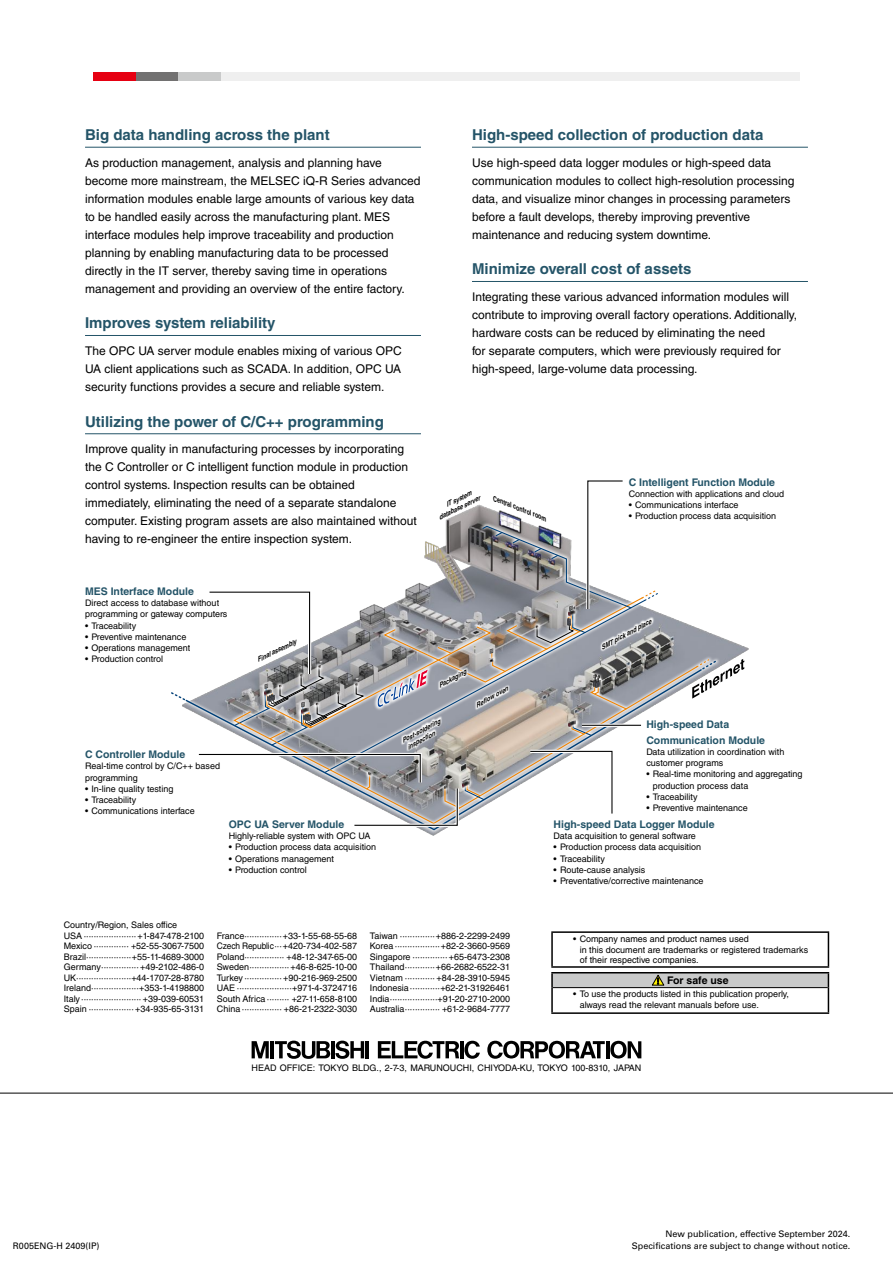
<style>
.page{position:relative;width:893px;height:1263px;background:#fff}
.page>*{position:absolute;margin:0;border:0;box-sizing:border-box;transform-origin:0 0}
.t1{font:700 15px "Helvetica LT Std";color:#245468}
.t2{font:12px/18px "Helvetica LT Std";color:#000}
.t3{font:700 10.5px/15.8px "Helvetica LT Std";color:#245468}
.t4{font:700 10.5px "Helvetica LT Std";color:#000}
.t5{font:9px/10.5px "Helvetica LT Std";color:#000}
.t6{font:9px/11.2px "Univers LT Std";color:#000;text-align:right}
.t7{font:italic 700 7.05px "Helvetica LT Std";color:#000;scale:.81 1}
.t8{font:italic 700 6.9px/8.2px "Helvetica LT Std";color:#000;scale:.87 1}
.t9{font:italic 700 6.75px/7.9px "Helvetica LT Std";color:#000;scale:.91 1}
</style>
<div class="page">
<hr style="left:551px;top:931px;width:278px;height:2px;background:#000">
<hr style="left:551px;top:933px;width:2px;height:33px;background:#000">
<hr style="left:828px;top:933px;width:1px;height:33px;background:#000">
<hr style="left:551px;top:966px;width:278px;height:2px;background:#000">
<div style="left:552px;top:973px;width:276px;height:15px;background:#c9caca"></div>
<hr style="left:551px;top:972px;width:278px;height:1px;background:#000">
<svg style="left:551px;top:973px;width:2px;height:15px"></svg>
<hr style="left:551px;top:988px;width:2px;height:24px;background:#000">
<svg style="left:828px;top:973px;width:1px;height:39px"></svg>
<hr style="left:551px;top:1012px;width:278px;height:2px;background:#000">
<hr style="left:553px;top:987px;width:275px;height:1px;background:#000">
<svg style="left:652px;top:975px;width:12px;height:10px"></svg>
<svg style="left:252px;top:1041px;width:17px;height:17px"></svg>
<hr style="left:366px;top:1041px;width:3px;height:17px;background:#000">
<hr style="left:270px;top:1041px;width:4px;height:17px;background:#000">
<svg style="left:275px;top:1040px;width:89px;height:19px"></svg>
<svg style="left:378px;top:1041px;width:102px;height:18px"></svg>
<svg style="left:487px;top:1041px;width:154px;height:18px"></svg>
<svg style="left:171px;top:692px;width:15px;height:9px"></svg>
<img style="left:707px;top:631px;width:42px;height:38px">
<svg style="left:707px;top:658px;width:37px;height:32px"></svg>
<svg style="left:196px;top:480px;width:454px;height:348px"></svg>
<img style="left:348px;top:661px;width:148px;height:149px">
<img style="left:547px;top:561px;width:160px;height:147px">
<img style="left:422px;top:628px;width:142px;height:137px">
<img style="left:203px;top:581px;width:149px;height:138px">
<img style="left:385px;top:611px;width:137px;height:134px">
<img style="left:438px;top:480px;width:164px;height:99px">
<img style="left:385px;top:480px;width:151px;height:97px">
<hr style="left:85px;top:147px;width:336px;height:1px;background:#245468">
<hr style="left:85px;top:335px;width:336px;height:1px;background:#245468">
<hr style="left:85px;top:433px;width:336px;height:1px;background:#245468">
<hr style="left:472px;top:147px;width:336px;height:1px;background:#245468">
<hr style="left:472px;top:281px;width:336px;height:1px;background:#245468">
<hr style="left:0;top:1093px;width:893px;height:1px;background:#000">
<div style="left:221px;top:72px;width:578px;height:9px;background:#efefef"></div>
<div style="left:94px;top:72px;width:42px;height:9px;background:#e60012"></div>
<div style="left:136px;top:72px;width:43px;height:9px;background:#727171"></div>
<div style="left:179px;top:72px;width:42px;height:9px;background:#c9caca"></div>
<h1 class="t1" style="left:85px;top:126px;width:246px">Big data handling across the plant</h1>
<p class="t2" style="left:85px;top:153px;width:337px">As production management, analysis and planning have become more mainstream, the MELSEC iQ-R Series advanced information modules enable large amounts of various key data to be handled easily across the manufacturing plant. MES interface modules help improve traceability and production planning by enabling manufacturing data to be processed directly in the IT server, thereby saving time in operations management and providing an overview of the entire factory.</p>
<h1 class="t1" style="left:85px;top:314px;width:192px">Improves system reliability</h1>
<h2 class="t2" style="left:85px;top:342px;width:318px;text-align:justify">The OPC UA server module enables mixing of various OPC UA client applications such as SCADA. In addition, OPC UA security functions provides a secure and reliable system.</h2>
<h1 class="t1" style="left:85px;top:412px;width:300px">Utilizing the power of C/C++ programming</h1>
<p class="t2" style="left:85px;top:440px;width:333px">Improve quality in manufacturing processes by incorporating the C Controller or C intelligent function module in production control systems. Inspection results can be obtained immediately, eliminating the need of a separate standalone computer. Existing program assets are also maintained without having to re-engineer the entire inspection system.</p>
<p class="t3" style="left:85px;top:583px;width:110px">MES Interface Module</p>
<p class="t5" style="left:85px;top:597px;width:144px;line-height:11.2px">Direct access to database without programming or gateway computers</p>
<p class="t5" style="left:85px;top:620px;width:53px">• Traceability</p>
<p class="t5" style="left:85px;top:631px;width:103px">• Preventive maintenance</p>
<p class="t5" style="left:85px;top:643px;width:107px">• Operations management</p>
<p class="t5" style="left:85px;top:654px;width:80px">• Production control</p>
<p class="t8" style="left:255px;top:656px;width:51px;rotate:-26deg">Final assembly</p>
<h1 class="t1" style="left:472px;top:126px;width:293px">High-speed collection of production data</h1>
<p class="t2" style="left:472px;top:153px;width:324px">Use high-speed data logger modules or high-speed data communication modules to collect high-resolution processing data, and visualize minor changes in processing parameters before a fault develops, thereby improving preventive maintenance and reducing system downtime.</p>
<h1 class="t1" style="left:472px;top:260px;width:221px">Minimize overall cost of assets</h1>
<p class="t2" style="left:472px;top:288px;width:327px">Integrating these various advanced information modules will contribute to improving overall factory operations. Additionally, hardware costs can be reduced by eliminating the need<br>for separate computers, which were previously required for high‑speed, large-volume data processing.</p>
<p class="t8" style="left:433px;top:506px;width:54px;text-indent:12px;rotate:-26deg">IT system database server</p>
<p class="t7" style="left:496px;top:494px;width:72px;rotate:22deg">Central control room</p>
<p class="t9" style="left:437px;top:683px;width:35px;rotate:-29deg">Packaging</p>
<p class="t9" style="left:474px;top:702px;width:41px;rotate:-29deg">Reflow oven</p>
<p class="t3" style="left:629px;top:474px;width:148px">C Intelligent Function Module</p>
<p class="t5" style="left:629px;top:488px;width:157px">Connection with applications and cloud</p>
<p class="t5" style="left:629px;top:500px;width:111px">• Communications interface</p>
<p class="t5" style="left:629px;top:511px;width:149px">• Production process data acquisition</p>
<p class="t9" style="left:599px;top:645px;width:64px;rotate:-29deg">SMT pick and place</p>
<p class="t3" style="left:85px;top:746px;width:102px">C Controller Module</p>
<p class="t5" style="left:85px;top:760px;width:137px;line-height:11.2px">Real-time control by C/C++ based programming</p>
<p class="t5" style="left:85px;top:783px;width:90px">• In-line quality testing</p>
<p class="t5" style="left:85px;top:795px;width:53px">• Traceability</p>
<p class="t5" style="left:85px;top:806px;width:111px">• Communications interface</p>
<p class="t3" style="left:229px;top:816px;width:117px">OPC UA Server Module</p>
<p class="t5" style="left:229px;top:831px;width:143px">Highly-reliable system with OPC UA</p>
<p class="t5" style="left:229px;top:842px;width:149px">• Production process data acquisition</p>
<p class="t5" style="left:229px;top:853px;width:107px">• Operations management</p>
<p class="t5" style="left:229px;top:864px;width:80px">• Production control</p>
<p class="t5" style="left:64px;top:919px;width:115px">Country/Region, Sales office</p>
<p class="t9" style="left:400px;top:738px;width:49px;rotate:-29deg">Post-soldering inspection</p>
<p class="t3" style="left:646px;top:716px;width:120px">High-speed Data<br>Communication Module</p>
<p class="t5" style="left:646px;top:746px;width:140px;line-height:11.2px">Data utilization in coordination with customer programs</p>
<p class="t5" style="left:653px;top:768px;width:151px;line-height:11.2px;text-indent:-6px">• Real-time monitoring and aggregating production process data</p>
<p class="t5" style="left:646px;top:791px;width:53px">• Traceability</p>
<p class="t5" style="left:646px;top:803px;width:103px">• Preventive maintenance</p>
<p class="t3" style="left:554px;top:816px;width:163px">High-speed Data Logger Module</p>
<p class="t5" style="left:554px;top:831px;width:144px">Data acquisition to general software</p>
<p class="t5" style="left:554px;top:842px;width:149px">• Production process data acquisition</p>
<p class="t5" style="left:554px;top:853px;width:53px">• Traceability</p>
<p class="t5" style="left:554px;top:864px;width:93px">• Route-cause analysis</p>
<p class="t5" style="left:554px;top:876px;width:151px">• Preventative/corrective maintenance</p>
<p class="t5" style="left:64px;top:930px;width:142px;text-align:justify">USA ·····················+1-847-478-2100<br>Mexico ·············· +52-55-3067-7500<br>Brazil··················+55-11-4689-3000<br>Germany··············· +49-2102-486-0<br>UK······················+44-1707-28-8780<br>Ireland···················+353-1-4198800<br>Italy ························ +39-039-60531<br>Spain ·················· +34-935-65-3131</p>
<p class="t5" style="left:217px;top:930px;width:142px;text-align:justify">France···············+33-1-55-68-55-68<br>Czech Republic···+420-734-402-587<br>Poland················ +48-12-347-65-00<br>Sweden················+46-8-625-10-00<br>Turkey ··············· +90-216-969-2500<br>UAE ······················+971-4-3724716<br>South Africa ········· +27-11-658-8100<br>China ················ +86-21-2322-3030</p>
<p class="t5" style="left:370px;top:930px;width:142px;text-align:justify">Taiwan ··············+886-2-2299-2499<br>Korea ··················+82-2-3660-9569<br>Singapore ·············· +65-6473-2308<br>Thailand············+66-2682-6522-31<br>Vietnam ············ +84-28-3910-5945<br>Indonesia············+62-21-31926461<br>India···················+91-20-2710-2000<br>Australia·············· +61-2-9684-7777</p>
<p class="t5" style="left:580px;top:933px;width:230px;text-indent:-6px">• Company names and product names used<br>in this document are trademarks or registered trademarks of their respective companies.</p>
<p class="t4" style="left:667px;top:973px;width:63px">For safe use</p>
<p class="t5" style="left:580px;top:989px;width:211px;text-indent:-6px">• To use the products listed in this publication properly, always read the relevant manuals before use.</p>
<p class="t5" style="left:252px;top:1062px;width:391px">HEAD OFFICE: TOKYO BLDG., 2-7-3, MARUNOUCHI, CHIYODA-KU, TOKYO 100-8310, JAPAN</p>
<p class="t6" style="left:13px;top:1240px;width:88px">R005ENG-H 2409(IP)</p>
<p class="t6" style="left:632px;top:1229px;width:220px">New publication, effective September 2024.<br>Specifications are subject to change without notice.</p>
</div>
